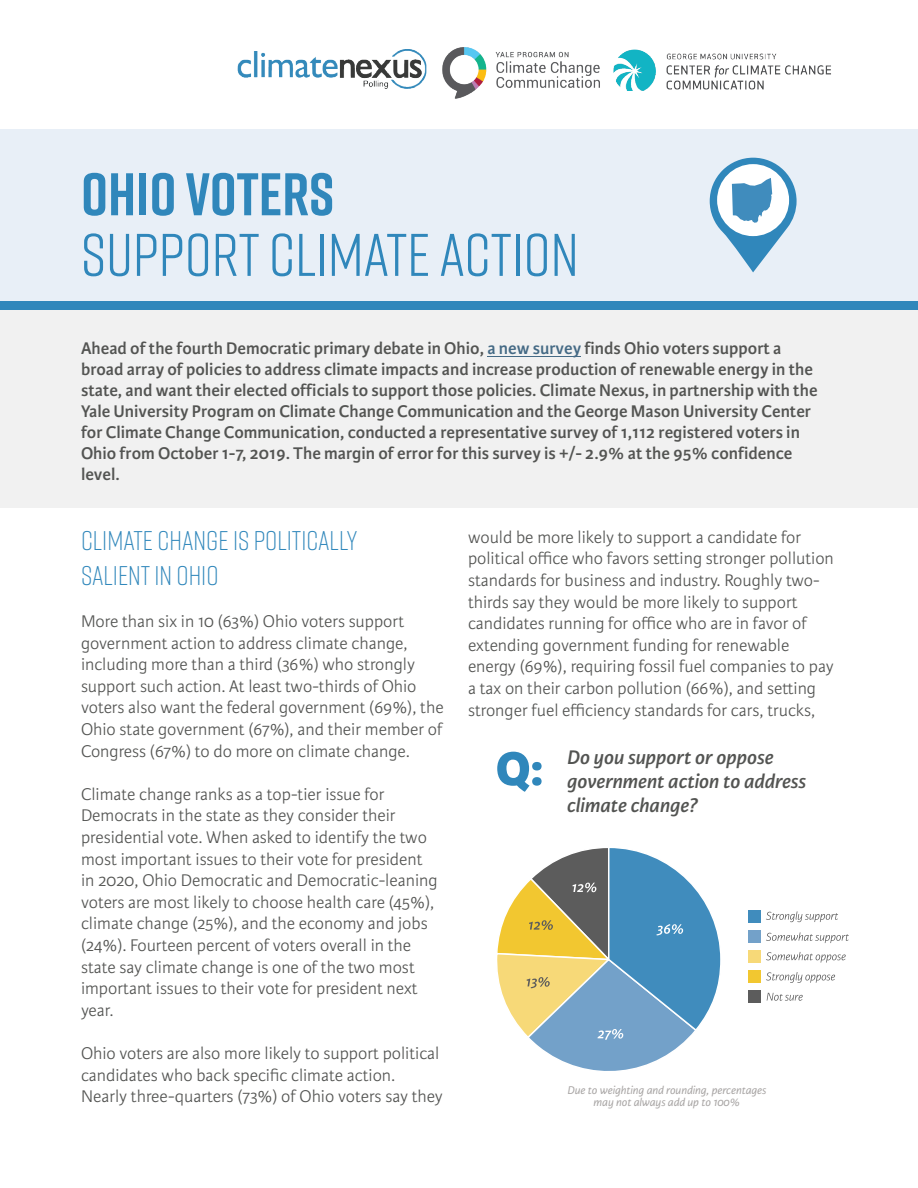
<style>
.page{position:relative;width:918px;height:1188px;background:#fff}
.page>*{position:absolute;margin:0;border:0;box-sizing:border-box;transform-origin:0 0}
.t1{font:60px "Rift";color:#3087bb}
.t2{font:700 60px "Rift";color:#3087bb}
.t3{font:800 50.4px "Karmina Sans";color:#3087bb}
.t4{font:300 27px/34.8px "Rift";color:#3087bb}
.Question_Copy{font:italic 600 21px/24px "Karmina Sans";color:#535452}
.Body_Copy{font:300 18px/21.6px "Karmina Sans";color:#535452}
.Lead_In_Copy{font:600 18px/21px "Karmina Sans";color:#535452}
.Question_Copy-2{font:italic 12px "Karmina Sans";color:#a9a6a5}
.s1{color:#456a85}
</style>
<div class="page">
<div style="left:0;top:303px;width:917px;height:205px;background:#f1f1f1"></div>
<div style="left:0;top:130px;width:918px;height:177px;background:#e8eff7"></div>
<div style="left:0;top:301px;width:918px;height:9px;background:#3087bb"></div>
<img style="left:238px;top:47px;width:593px;height:52px">
<svg style="left:766px;top:911px;width:72px;height:11px"></svg>
<svg style="left:766px;top:932px;width:83px;height:11px"></svg>
<svg style="left:766px;top:952px;width:80px;height:11px"></svg>
<svg style="left:766px;top:972px;width:69px;height:11px"></svg>
<svg style="left:767px;top:993px;width:36px;height:8px"></svg>
<div style="left:748px;top:950px;width:13px;height:13px;background:#f7d978"></div>
<div style="left:748px;top:971px;width:13px;height:12px;background:#f2c730"></div>
<div style="left:748px;top:910px;width:13px;height:13px;background:#408cbd"></div>
<div style="left:748px;top:930px;width:13px;height:13px;background:#73a1c9"></div>
<div style="left:748px;top:990px;width:13px;height:13px;background:#5c5c5c"></div>
<svg style="left:497px;top:848px;width:224px;height:223px"></svg>
<svg style="left:710px;top:158px;width:87px;height:114px"></svg>
<hr style="left:487px;top:356px;width:94px;height:1px;background:#456a85">
<p class="t2" style="left:81px;top:151px;width:255px">OHIO VOTERS</p>
<p class="t1" style="left:81px;top:213px;width:499px">SUPPORT CLIMATE ACTION</p>
<p class="Lead_In_Copy" style="left:81px;top:338px;width:738px">Ahead of the fourth Democratic primary debate in Ohio, <span class="s1">a new survey</span> finds Ohio voters support a broad array of policies to address climate impacts and increase production of renewable energy in the state, and want their elected officials to support those policies. Climate Nexus, in partnership with the Yale University Program on Climate Change Communication and the George Mason University Center for Climate Change Communication, conducted a representative survey of 1,112 registered voters in Ohio from October 1-7, 2019. The margin of error for this survey is +/- 2.9% at the 95% confidence level.</p>
<p class="t4" style="left:81px;top:522px;width:278px">CLIMATE CHANGE IS POLITICALLY<br>SALIENT IN OHIO</p>
<p class="Body_Copy" style="left:81px;top:611px;width:364px">More than six in 10 (63%) Ohio voters support government action to address climate change, including more than a third (36%) who strongly support such action. At least two-thirds of Ohio voters also want the federal government (69%), the Ohio state government (67%), and their member of Congress (67%) to do more on climate change.</p>
<p class="Body_Copy" style="left:81px;top:784px;width:358px">Climate change ranks as a top-tier issue for Democrats in the state as they consider their presidential vote. When asked to identify the two most important issues to their vote for president in 2020, Ohio Democratic and Democratic-leaning voters are most likely to choose health care (45%), climate change (25%), and the economy and jobs (24%). Fourteen percent of voters overall in the state say climate change is one of the two most important issues to their vote for president next year.</p>
<p class="Body_Copy" style="left:81px;top:1043px;width:363px">Ohio voters are also more likely to support political candidates who back specific climate action.<br>Nearly three-quarters (73%) of Ohio voters say they</p>
<p class="Body_Copy" style="left:468px;top:527px;width:367px">would be more likely to support a candidate for political office who favors setting stronger pollution standards for business and industry. Roughly two&shy;thirds say they would be more likely to support candidates running for office who are in favor of extending government funding for renewable energy (69%), requiring fossil fuel companies to pay a tax on their carbon pollution (66%), and setting stronger fuel efficiency standards for cars, trucks,</p>
<p class="Question_Copy" style="left:567px;top:746px;width:241px">Do you support or oppose government action to address climate change?</p>
<p class="t3" style="left:496px;top:739px;width:49px">Q:</p>
<p class="Question_Copy-2" style="left:567px;top:1084px;width:201px">Due to weighting and rounding, percentages</p>
<p class="Question_Copy-2" style="left:594px;top:1096px;width:148px">may not always add up to 100%</p>
</div>
